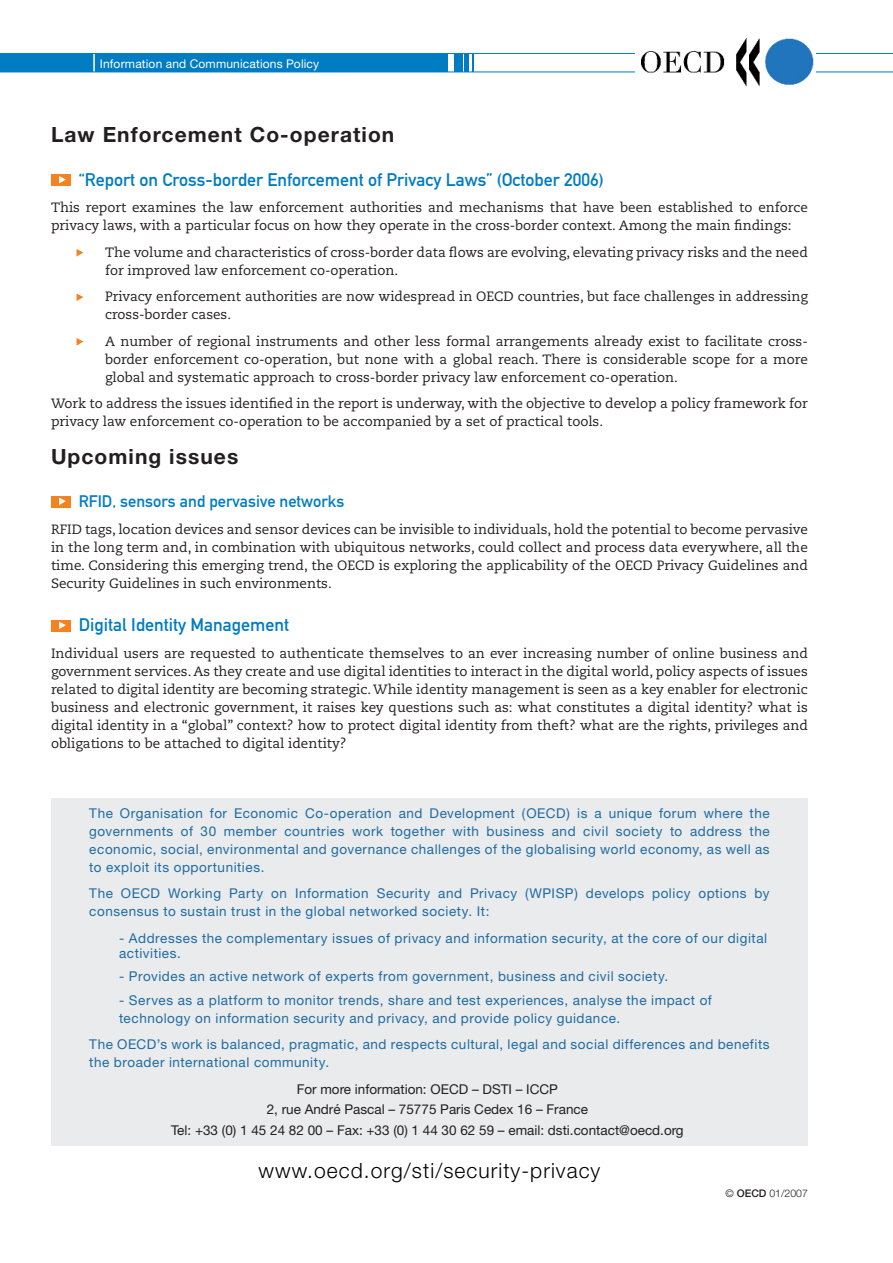
<style>
.page{position:relative;width:893px;height:1263px;background:#fff}
.page>*{position:absolute;margin:0;border:0;box-sizing:border-box;transform-origin:0 0}
._02-Heading_3{font:700 21px "Helvetica Neue";letter-spacing:.05em;color:#231f20}
._02-Heading_1{font:300 21px "Helvetica Neue";letter-spacing:.05em;color:#000}
._02-Heading_3-2{font:18px "DIN Mittelschrift Std";color:#007cc2}
._02-Heading_3-3{font:16.5px "DIN Mittelschrift Std";color:#007cc2}
._02-body{font:13.5px/18px "Caecilia";color:#231f20}
._02-Citation_blue{font:13.5px/18px "Helvetica Neue";letter-spacing:.04em;color:#1e6ba3}
._02-Citation_blue-2{font:13.5px "Helvetica Neue";color:#231f20}
._00-Title_Head_White{font:12px "Helvetica Neue";letter-spacing:.015em;color:#fff}
.t1{font:300 10.5px "Helvetica Neue";color:#231f20}
.s1{font-weight:500}
</style>
<div class="page">
<div style="left:0;top:54px;width:448px;height:18px;background:#007cc2"></div>
<hr style="left:93px;top:51px;width:2px;height:24px;background:#fff">
<div style="left:454px;top:54px;width:9px;height:18px;background:#007cc2"></div>
<svg style="left:472px;top:54px;width:1px;height:18px"></svg>
<div style="left:464px;top:54px;width:5px;height:18px;background:#007cc2"></div>
<div style="left:51px;top:174px;width:19px;height:12px;background:#f58220"></div>
<svg style="left:59px;top:176px;width:7px;height:8px"></svg>
<svg style="left:77px;top:249px;width:6px;height:8px"></svg>
<svg style="left:77px;top:293px;width:6px;height:8px"></svg>
<svg style="left:77px;top:338px;width:6px;height:8px"></svg>
<div style="left:51px;top:496px;width:19px;height:11px;background:#f58220"></div>
<svg style="left:59px;top:497px;width:7px;height:8px"></svg>
<div style="left:51px;top:620px;width:19px;height:11px;background:#f58220"></div>
<svg style="left:59px;top:622px;width:7px;height:7px"></svg>
<hr style="left:0;top:53px;width:893px;height:1px;background:#007cc2">
<hr style="left:0;top:72px;width:893px;height:1px;background:#007cc2">
<div style="left:635px;top:38px;width:180px;height:48px;background:#fff"></div>
<img style="left:641px;top:38px;width:173px;height:48px">
<div style="left:51px;top:798px;width:757px;height:347px;background:#eaebec"></div>
<p class="_00-Title_Head_White" style="left:100px;top:56px;width:221px">Information and Communications Policy</p>
<p class="_02-Heading_3" style="left:51px;top:122px;width:345px">Law Enforcement Co-operation</p>
<p class="_02-Heading_3-2" style="left:79px;top:169px;width:527px">“Report on Cross-border Enforcement of Privacy Laws” (October 2006)</p>
<p class="_02-body" style="left:51px;top:199px;width:758px">This report examines the law enforcement authorities and mechanisms that have been established to enforce privacy laws, with a particular focus on how they operate in the cross-border context. Among the main findings:</p>
<p class="_02-body" style="left:105px;top:243px;width:704px">The volume and characteristics of cross-border data flows are evolving, elevating privacy risks and the need for improved law enforcement co-operation.</p>
<p class="_02-body" style="left:105px;top:288px;width:704px">Privacy enforcement authorities are now widespread in OECD countries, but face challenges in addressing cross-border cases.</p>
<p class="_02-body" style="left:105px;top:332px;width:704px;text-align:justify">A number of regional instruments and other less formal arrangements already exist to facilitate cross&shy;border enforcement co-operation, but none with a global reach. There is considerable scope for a more global and systematic approach to cross-border privacy law enforcement co-operation.</p>
<p class="_02-body" style="left:51px;top:395px;width:758px">Work to address the issues identified in the report is underway, with the objective to develop a policy framework for privacy law enforcement co-operation to be accompanied by a set of practical tools.</p>
<p class="_02-Heading_3" style="left:51px;top:443px;width:189px">Upcoming issues</p>
<p class="_02-Heading_3-3" style="left:79px;top:492px;width:267px">RFID, sensors and pervasive networks</p>
<p class="_02-body" style="left:51px;top:520px;width:758px;text-align:justify">RFID tags, location devices and sensor devices can be invisible to individuals, hold the potential to become pervasive in the long term and, in combination with ubiquitous networks, could collect and process data everywhere, all the time. Considering this emerging trend, the OECD is exploring the applicability of the OECD Privacy Guidelines and Security Guidelines in such environments.</p>
<p class="_02-Heading_3-2" style="left:79px;top:614px;width:212px">Digital Identity Management</p>
<p class="_02-body" style="left:51px;top:644px;width:758px;text-align:justify">Individual users are requested to authenticate themselves to an ever increasing number of online business and government services. As they create and use digital identities to interact in the digital world, policy aspects of issues related to digital identity are becoming strategic. While identity management is seen as a key enabler for electronic business and electronic government, it raises key questions such as: what constitutes a digital identity? what is digital identity in a “global” context? how to protect digital identity from theft? what are the rights, privileges and obligations to be attached to digital identity?</p>
<p class="_02-Citation_blue" style="left:89px;top:804px;width:682px;text-align:justify">The Organisation for Economic Co-operation and Development (OECD) is a unique forum where the governments of 30 member countries work together with business and civil society to address the economic, social, environmental and governance challenges of the globalising world economy, as well as to exploit its opportunities.</p>
<p class="_02-Citation_blue" style="left:89px;top:884px;width:682px">The OECD Working Party on Information Security and Privacy (WPISP) develops policy options by consensus to sustain trust in the global networked society. It:</p>
<p class="_02-Citation_blue" style="left:119px;top:930px;width:650px;line-height:15px">- Addresses the complementary issues of privacy and information security, at the core of our digital activities.</p>
<p class="_02-Citation_blue" style="left:119px;top:967px;width:551px">- Provides an active network of experts from government, business and civil society.</p>
<p class="_02-Citation_blue" style="left:119px;top:991px;width:594px">- Serves as a platform to monitor trends, share and test experiences, analyse the impact of technology on information security and privacy, and provide policy guidance.</p>
<p class="_02-Citation_blue" style="left:89px;top:1035px;width:682px">The OECD’s work is balanced, pragmatic, and respects cultural, legal and social differences and benefits the broader international community.</p>
<p class="_02-Citation_blue-2" style="left:297px;top:1081px;width:263px">For more information: OECD – DSTI – ICCP</p>
<p class="_02-Citation_blue-2" style="left:267px;top:1101px;width:323px">2, rue André Pascal – 75775 Paris Cedex 16 – France</p>
<p class="_02-Citation_blue-2" style="left:171px;top:1122px;width:514px">Tel: +33 (0) 1 45 24 82 00 – Fax: +33 (0) 1 44 30 62 59 – email: dsti.contact@oecd.org</p>
<p class="_02-Heading_1" style="left:259px;top:1158px;width:343px">www.oecd.org/sti/security-privacy</p>
<p class="t1" style="left:725px;top:1187px;width:84px">© <span class="s1">OECD</span> 01/2007</p>
</div>
